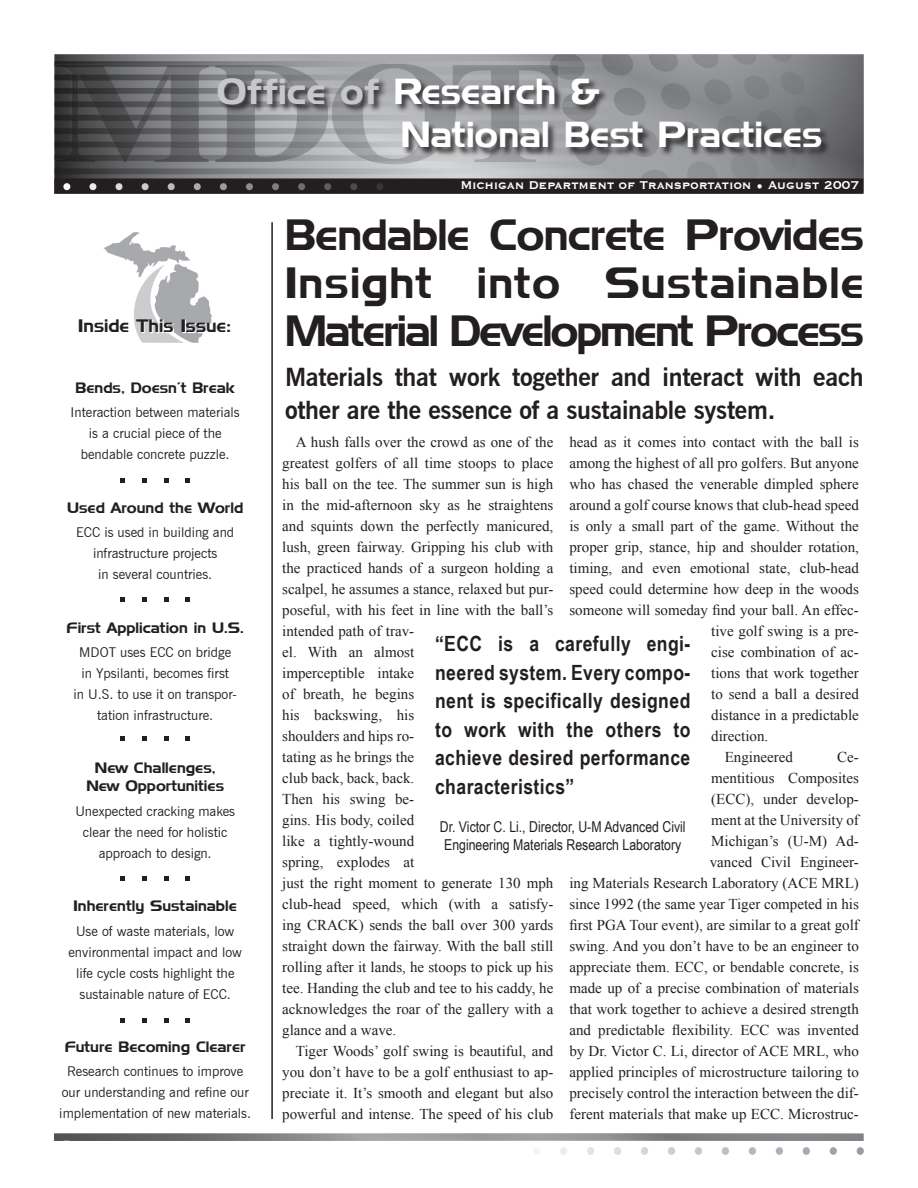
<style>
.page{position:relative;width:918px;height:1188px;background:#fff}
.page>*{position:absolute;margin:0;border:0;box-sizing:border-box;transform-origin:0 0}
.t1{font:43.5px/48px "Denmark";letter-spacing:-.05em;color:#231f20;text-align:justify}
.t2{font:36px/43.2px "Denmark";color:#fff}
.t3{font:700 24.9px/33px "News Gothic BT";letter-spacing:-.01em;color:#231f20}
.t4{font:700 21px/28.5px "Arial Narrow";letter-spacing:.02em;color:#231f20;text-align:justify}
.t5{font:18px "Denmark";color:#231f20}
.t6{font:15px/21px "Times New Roman";color:#231f20}
.t7{font:15px/18px "Denmark";color:#231f20;text-align:center}
.t8{font:15px/18px "Arial Narrow";color:#231f20}
.t9{font:700 14.7px "Copperplate Gothic BT";letter-spacing:-.02em;color:#fff}
.t10{font:13.5px/21px "News Gothic BT";color:#231f20;text-align:center}
.s1{color:#c7c8ca}
</style>
<div class="page">
<img style="left:54px;top:1134px;width:810px;height:6px">
<img style="left:54px;top:54px;width:810px;height:139px">
<img style="left:534px;top:1147px;width:330px;height:7px">
<hr style="left:271px;top:222px;width:2px;height:897px;background:#231f20">
<div style="left:216px;top:76px;width:616px;height:82px;background:#231f20;opacity:.85"></div>
<img style="left:103px;top:232px;width:108px;height:111px">
<svg style="left:103px;top:314px;width:109px;height:25px"></svg>
<svg style="left:121px;top:876px;width:4px;height:5px"></svg>
<svg style="left:142px;top:876px;width:5px;height:5px"></svg>
<svg style="left:164px;top:876px;width:4px;height:5px"></svg>
<svg style="left:186px;top:876px;width:4px;height:5px"></svg>
<svg style="left:121px;top:737px;width:4px;height:4px"></svg>
<svg style="left:142px;top:737px;width:5px;height:4px"></svg>
<svg style="left:164px;top:737px;width:4px;height:4px"></svg>
<svg style="left:186px;top:737px;width:4px;height:4px"></svg>
<svg style="left:121px;top:597px;width:4px;height:5px"></svg>
<svg style="left:142px;top:597px;width:5px;height:5px"></svg>
<svg style="left:164px;top:597px;width:4px;height:5px"></svg>
<svg style="left:186px;top:597px;width:4px;height:5px"></svg>
<svg style="left:121px;top:479px;width:4px;height:4px"></svg>
<svg style="left:142px;top:479px;width:5px;height:4px"></svg>
<svg style="left:164px;top:479px;width:4px;height:4px"></svg>
<svg style="left:186px;top:479px;width:4px;height:4px"></svg>
<svg style="left:121px;top:1019px;width:4px;height:4px"></svg>
<svg style="left:142px;top:1019px;width:5px;height:4px"></svg>
<svg style="left:164px;top:1019px;width:4px;height:4px"></svg>
<svg style="left:186px;top:1019px;width:4px;height:4px"></svg>
<h2 class="t2" style="left:401px;top:70px;width:423px;text-indent:-184px"><span class="s1">Office of</span> Research &amp;<br>National Best Practices</h2>
<p class="t5" style="left:78px;top:315px;width:154px">Inside This Issue:</p>
<p class="t7" style="left:76px;top:378px;width:161px">Bends, Doesn’t Break</p>
<p class="t10" style="left:71px;top:402px;width:171px">Interaction between materials is a crucial piece of the bendable concrete puzzle.</p>
<p class="t7" style="left:67px;top:498px;width:178px">Used Around the World</p>
<p class="t10" style="left:76px;top:521px;width:159px">ECC is used in building and infrastructure projects<br>in several countries.</p>
<p class="t7" style="left:67px;top:618px;width:179px">First Application in U.S.</p>
<p class="t10" style="left:74px;top:641px;width:165px">MDOT uses ECC on bridge in Ypsilanti, becomes first<br>in U.S. to use it on transpor&shy;tation infrastructure.</p>
<p class="t7" style="left:86px;top:759px;width:139px">New Challenges,<br>New Opportunities</p>
<p class="t10" style="left:75px;top:800px;width:161px">Unexpected cracking makes clear the need for holistic approach to design.</p>
<p class="t7" style="left:74px;top:897px;width:165px">Inherently Sustainable</p>
<p class="t10" style="left:68px;top:920px;width:175px">Use of waste materials, low environmental impact and low life cycle costs highlight the sustainable nature of ECC.</p>
<p class="t7" style="left:65px;top:1038px;width:182px">Future Becoming Clearer</p>
<p class="t10" style="left:59px;top:1061px;width:193px">Research continues to improve our understanding and refine our implementation of new materials.</p>
<p class="t9" style="left:460px;top:177px;width:401px">Michigan Department of Transportation • August 2007</p>
<h1 class="t1" style="left:285px;top:210px;width:581px">Bendable Concrete Provides Insight into Sustainable Material Development Process</h1>
<h3 class="t3" style="left:285px;top:360px;width:580px">Materials that work together and interact with each other are the essence of a sustainable system.</h3>
<p class="t6" style="left:282px;top:431px;width:273px;text-indent:14px">A hush falls over the crowd as one of the greatest golfers of all time stoops to place his ball on the tee. The summer sun is high in the mid-afternoon sky as he straightens and squints down the perfectly manicured, lush, green fairway. Gripping his club with the practiced hands of a surgeon holding a scalpel, he assumes a stance, relaxed but pur&shy;poseful, with his feet in line with the ball’s intended path of trav-<br>el. With an almost<br>imperceptible intake<br>of breath, he begins<br>his backswing, his<br>shoulders and hips ro-<br>tating as he brings the<br>club back, back, back.<br>Then his swing be-<br>gins. His body, coiled<br>like a tightly-wound<br>spring, explodes at<br>just the right moment to generate 130 mph club-head speed, which (with a satisfy&shy;ing CRACK) sends the ball over 300 yards straight down the fairway. With the ball still rolling after it lands, he stoops to pick up his tee. Handing the club and tee to his caddy, he acknowledges the roar of the gallery with a glance and a wave.</p>
<p class="t6" style="left:282px;top:1040px;width:273px;text-align:justify;text-indent:14px">Tiger Woods’ golf swing is beautiful, and you don’t have to be a golf enthusiast to ap&shy;preciate it. It’s smooth and elegant but also powerful and intense. The speed of his club</p>
<p class="t6" style="left:569px;top:431px;width:291px">head as it comes into contact with the ball is</p>
<p class="t6" style="left:569px;top:452px;width:291px">among the highest of all pro golfers. But anyone</p>
<p class="t6" style="left:569px;top:473px;width:291px">who has chased the venerable dimpled sphere</p>
<p class="t6" style="left:569px;top:494px;width:291px">around a golf course knows that club-head speed</p>
<p class="t6" style="left:569px;top:515px;width:291px">is only a small part of the game. Without the</p>
<p class="t6" style="left:569px;top:536px;width:291px">proper grip, stance, hip and shoulder rotation,</p>
<p class="t6" style="left:569px;top:557px;width:291px">timing, and even emotional state, club-head</p>
<p class="t6" style="left:569px;top:578px;width:291px">speed could determine how deep in the woods</p>
<p class="t6" style="left:569px;top:599px;width:291px">someone will someday find your ball. An effec-</p>
<p class="t6" style="left:711px;top:620px;width:149px">tive golf swing is a pre-</p>
<p class="t6" style="left:711px;top:641px;width:149px">cise combination of ac-</p>
<p class="t6" style="left:711px;top:662px;width:149px">tions that work together</p>
<p class="t6" style="left:711px;top:683px;width:149px">to send a ball a desired</p>
<p class="t6" style="left:711px;top:704px;width:149px">distance in a predictable</p>
<p class="t6" style="left:711px;top:725px;width:59px">direction.</p>
<p class="t6" style="left:725px;top:746px;width:70px">Engineered</p>
<h3 class="t4" style="left:435px;top:628px;width:257px">“ECC is a carefully engi&shy;neered system. Every compo&shy;nent is specifically designed to work with the others to achieve desired performance characteristics”</h3>
<p class="t8" style="left:440px;top:817px;width:247px">Dr. Victor C. Li., Director, U-M Advanced Civil<br>Engineering Materials Research Laboratory</p>
<p class="t6" style="left:569px;top:746px;width:291px;text-align:right">Ce-<br>mentitious Composites<br>(ECC), under develop-<br>ment at the University of<br>Michigan’s (U-M) Ad-<br>vanced Civil Engineer-<br>ing Materials Research Laboratory (ACE MRL) since 1992 (the same year Tiger competed in his first PGA Tour event), are similar to a great golf swing. And you don’t have to be an engineer to appreciate them. ECC, or bendable concrete, is made up of a precise combination of materials that work together to achieve a desired strength and predictable flexibility. ECC was invented by Dr. Victor C. Li, director of ACE MRL, who applied principles of microstructure tailoring to precisely control the interaction between the dif&shy;ferent materials that make up ECC. Microstruc-</p>
</div>
